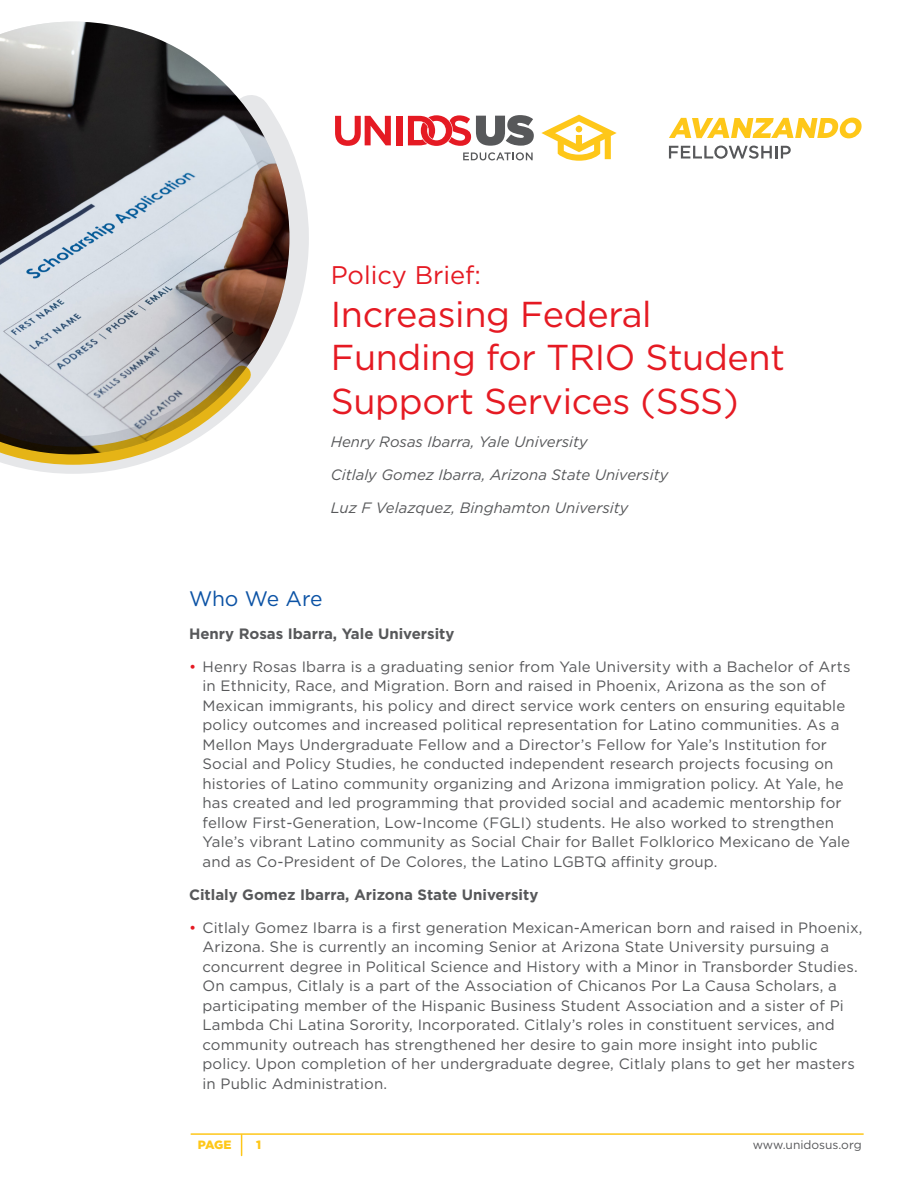
<style>
.page{position:relative;width:918px;height:1188px;background:#fff}
.page>*{position:absolute;margin:0;border:0;box-sizing:border-box;transform-origin:0 0}
.Red_H1_35_37{font:36px/43.2px "Gotham";letter-spacing:-.01em;color:#e51a23}
.Red_H1_35_37-2{font:25.5px "Gotham";color:#e51a23}
.t1{font:21px "Gotham";letter-spacing:-.01em;color:#0c53a5}
.t2{font:15px/19.5px "Gotham";letter-spacing:.01em;color:#57585a}
.t3{font:italic 15px "Gotham";color:#57585a}
.t4{font:700 15px "Gotham";color:#57585a}
.t5{font:12px "Gotham";color:#57585a}
.t6{font:900 12px "Gotham HTF";color:#fec719}
.s1{color:#e51a23}
</style>
<div class="page">
<svg style="left:241px;top:1135px;width:1px;height:20px"></svg>
<hr style="left:191px;top:1133px;width:672px;height:2px;background:#fec719">
<svg style="left:335px;top:116px;width:56px;height:30px"></svg>
<div style="left:396px;top:116px;width:6px;height:29px;background:#e51a23"></div>
<svg style="left:408px;top:115px;width:126px;height:31px"></svg>
<svg style="left:463px;top:152px;width:70px;height:8px"></svg>
<svg style="left:541px;top:115px;width:76px;height:46px"></svg>
<svg style="left:669px;top:118px;width:193px;height:20px"></svg>
<svg style="left:669px;top:146px;width:122px;height:13px"></svg>
<img style="left:0;top:22px;width:234px;height:71px">
<svg style="left:0;top:93px;width:309px;height:381px;background:#a4a19f"></svg>
<p class="Red_H1_35_37-2" style="left:331px;top:259px;width:152px">Policy Brief:</p>
<p class="Red_H1_35_37" style="left:331px;top:292px;width:456px">Increasing Federal<br>Funding for TRIO Student<br>Support Services (SSS)</p>
<p class="t3" style="left:331px;top:432px;width:259px">Henry Rosas Ibarra, Yale University</p>
<p class="t3" style="left:331px;top:465px;width:339px">Citlaly Gomez Ibarra, Arizona State University</p>
<p class="t3" style="left:331px;top:498px;width:299px">Luz F Velazquez, Binghamton University</p>
<p class="t1" style="left:189px;top:585px;width:135px">Who We Are</p>
<p class="t4" style="left:189px;top:623px;width:267px">Henry Rosas Ibarra, Yale University</p>
<p class="t2" style="left:202px;top:656px;width:650px;text-indent:-14px"><span class="s1">•</span> Henry Rosas Ibarra is a graduating senior from Yale University with a Bachelor of Arts in Ethnicity, Race, and Migration. Born and raised in Phoenix, Arizona as the son of Mexican immigrants, his policy and direct service work centers on ensuring equitable policy outcomes and increased political representation for Latino communities. As a Mellon Mays Undergraduate Fellow and a Director’s Fellow for Yale’s Institution for Social and Policy Studies, he conducted independent research projects focusing on histories of Latino community organizing and Arizona immigration policy. At Yale, he has created and led programming that provided social and academic mentorship for fellow First-Generation, Low-Income (FGLI) students. He also worked to strengthen Yale’s vibrant Latino community as Social Chair for Ballet Folklorico Mexicano de Yale and as Co-President of De Colores, the Latino LGBTQ affinity group.</p>
<p class="t4" style="left:189px;top:884px;width:351px">Citlaly Gomez Ibarra, Arizona State University</p>
<p class="t2" style="left:202px;top:917px;width:662px;text-indent:-14px"><span class="s1">•</span> Citlaly Gomez Ibarra is a first generation Mexican-American born and raised in Phoenix, Arizona. She is currently an incoming Senior at Arizona State University pursuing a concurrent degree in Political Science and History with a Minor in Transborder Studies.<br>On campus, Citlaly is a part of the Association of Chicanos Por La Causa Scholars, a participating member of the Hispanic Business Student Association and a sister of Pi Lambda Chi Latina Sorority, Incorporated. Citlaly’s roles in constituent services, and community outreach has strengthened her desire to gain more insight into public policy. Upon completion of her undergraduate degree, Citlaly plans to get her masters in Public Administration.</p>
<p class="t6" style="left:198px;top:1138px;width:35px">PAGE</p>
<p class="t6" style="left:256px;top:1138px;width:7px">1</p>
<p class="t5" style="left:753px;top:1137px;width:110px">www.unidosus.org</p>
</div>
